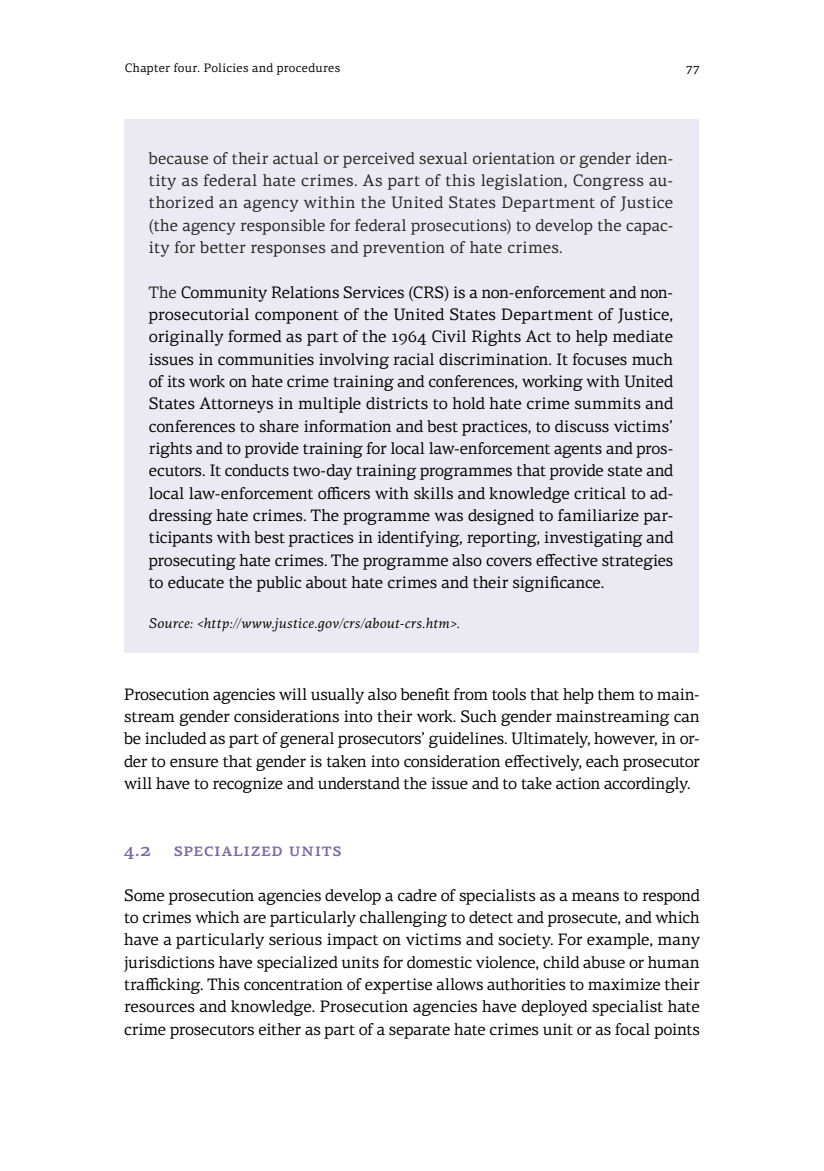
<style>
.page{position:relative;width:824px;height:1171px;background:#fff}
.page>*{position:absolute;margin:0;border:0;box-sizing:border-box;transform-origin:0 0}
.t1{font:500 18.38px "PF Centro Serif Pro";letter-spacing:.03em;color:#786aa6}
.t2{font:16.62px/22.4px "PF Centro Serif Pro";letter-spacing:-.015em;color:#000;text-align:justify}
.t3{font:16.62px/22.4px "PF Centro Serif Pro";letter-spacing:.005em;color:#242424;text-align:justify}
.t4{font:italic 14px "PF Centro Serif Pro";letter-spacing:.02em;color:#000}
.t5{font:12.25px "PF Centro Serif Pro";letter-spacing:.025em;color:#000}
.s1{color:#242424}
</style>
<div class="page">
<div style="left:124px;top:119px;width:574px;height:533px;background:#ebe9f2"></div>
<p class="t5" style="left:125px;top:61px;width:217px">Chapter four. Policies and procedures</p>
<p class="t5" style="left:686px;top:61px;width:15px">77</p>
<p class="t3" style="left:149px;top:147px;width:526px">because of their actual or perceived sexual orientation or gender iden&shy;tity as federal hate crimes. As part of this legislation, Congress au&shy;thorized an agency within the United States Department of Justice (the agency responsible for federal prosecutions) to develop the capac&shy;ity for better responses and prevention of hate crimes.</p>
<p class="t2" style="left:149px;top:281px;width:526px"><span class="s1">The</span> Community Relations Services (CRS) is a non-enforcement and non&shy;prosecutorial component of the United States Department of Justice, originally formed as part of the 1964 Civil Rights Act to help mediate issues in communities involving racial discrimination. It focuses much of its work on hate crime training and conferences, working with United States Attorneys in multiple districts to hold hate crime summits and conferences to share information and best practices, to discuss victims’ rights and to provide training for local law-enforcement agents and pros&shy;ecutors. It conducts two-day training programmes that provide state and local law-enforcement officers with skills and knowledge critical to ad&shy;dressing hate crimes. The programme was designed to familiarize par&shy;ticipants with best practices in identifying, reporting, investigating and prosecuting hate crimes. The programme also covers effective strategies to educate the public about hate crimes and their significance.</p>
<p class="t4" style="left:149px;top:615px;width:312px">Source: &lt;http://www.justice.gov/crs/about-crs.htm&gt;.</p>
<p class="t2" style="left:124px;top:683px;width:577px">Prosecution agencies will usually also benefit from tools that help them to main&shy;stream gender considerations into their work. Such gender mainstreaming can be included as part of general prosecutors’ guidelines. Ultimately, however, in or&shy;der to ensure that gender is taken into consideration effectively, each prosecutor will have to recognize and understand the issue and to take action accordingly.</p>
<p class="t1" style="left:124px;top:838px;width:219px">4.2 Specialized units</p>
<p class="t2" style="left:124px;top:884px;width:577px">Some prosecution agencies develop a cadre of specialists as a means to respond to crimes which are particularly challenging to detect and prosecute, and which have a particularly serious impact on victims and society. For example, many jurisdictions have specialized units for domestic violence, child abuse or human trafficking. This concentration of expertise allows authorities to maximize their resources and knowledge. Prosecution agencies have deployed specialist hate crime prosecutors either as part of a separate hate crimes unit or as focal points</p>
</div>
